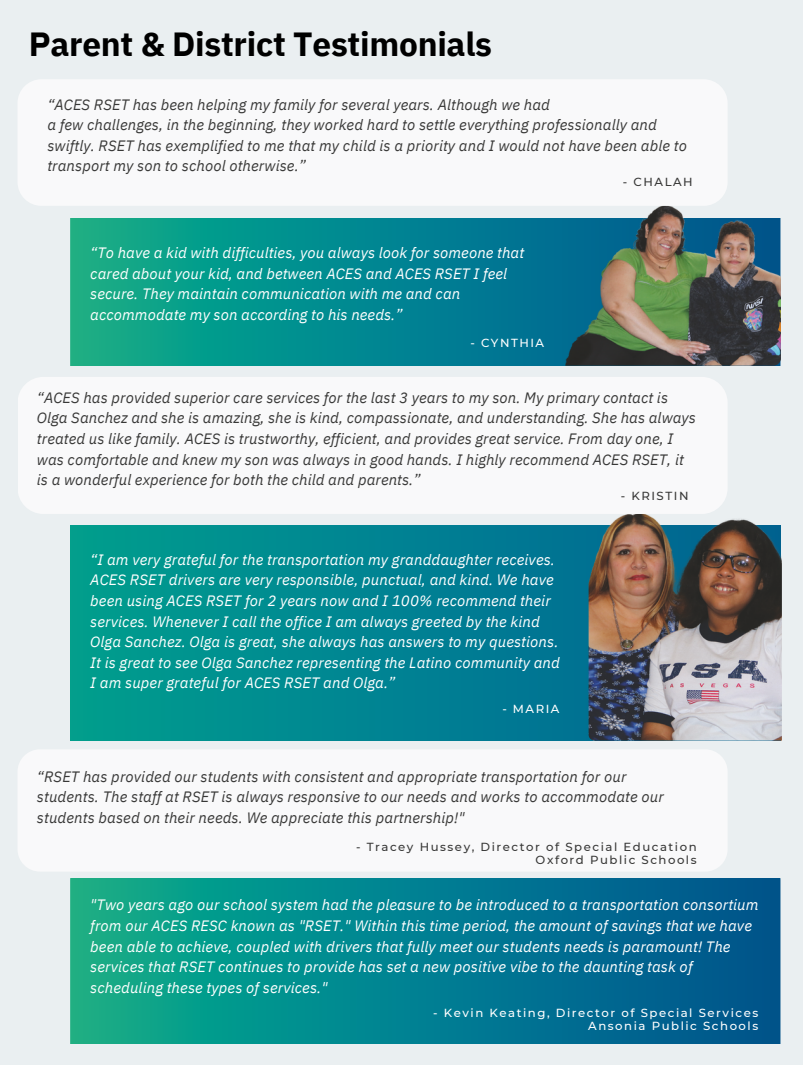
<style>
.page{position:relative;width:803px;height:1065px;background:#fff}
.page>*{position:absolute;margin:0;border:0;box-sizing:border-box;transform-origin:0 0}
.t1{font:700 33.38px "IBM Plex Sans";letter-spacing:-.01em;color:#000}
.t2{font:italic 15px/20.6px "IBM Plex Sans";letter-spacing:.005em;color:#fff}
.t3{font:italic 15px/20.6px "IBM Plex Sans";letter-spacing:.005em;color:#383837}
.t4{font:500 11.75px "Montserrat";letter-spacing:.13em;color:#383837}
.t5{font:500 11.75px "Montserrat";letter-spacing:.13em;color:#fff}
</style>
<div class="page">
<div style="left:0;top:0;width:802px;height:1065px;background:#eaeff1"></div>
<img style="left:71px;top:218px;width:710px;height:148px">
<img style="left:71px;top:525px;width:517px;height:215px">
<img style="left:557px;top:206px;width:223px;height:160px">
<img style="left:588px;top:504px;width:193px;height:237px">
<div style="left:18px;top:79px;width:709px;height:127px;background:#f9f9fa;border-radius:24px"></div>
<div style="left:18px;top:377px;width:709px;height:137px;background:#f9f9fa;border-radius:26px"></div>
<div style="left:18px;top:749px;width:709px;height:123px;background:#f9f9fa;border-radius:22px"></div>
<img style="left:71px;top:879px;width:710px;height:164px">
<p class="t1" style="left:29px;top:22px;width:465px">Parent &amp; District Testimonials</p>
<h3 class="t3" style="left:47px;top:94px;width:641px">“ACES RSET has been helping my family for several years. Although we had<br>a few challenges, in the beginning, they worked hard to settle everything professionally and swiftly. RSET has exemplified to me that my child is a priority and I would not have been able to transport my son to school otherwise.”</h3>
<p class="t4" style="left:622px;top:174px;width:71px">- CHALAH</p>
<p class="t2" style="left:90px;top:242px;width:435px">“To have a kid with difficulties, you always look for someone that cared about your kid, and between ACES and ACES RSET I feel secure. They maintain communication with me and can accommodate my son according to his needs.”</p>
<p class="t5" style="left:470px;top:335px;width:75px">- CYNTHIA</p>
<p class="t3" style="left:37px;top:387px;width:660px">“ACES has provided superior care services for the last 3 years to my son. My primary contact is Olga Sanchez and she is amazing, she is kind, compassionate, and understanding. She has always treated us like family. ACES is trustworthy, efficient, and provides great service. From day one, I was comfortable and knew my son was always in good hands. I highly recommend ACES RSET, it is a wonderful experience for both the child and parents.”</p>
<h2 class="t4" style="left:620px;top:488px;width:69px">- KRISTIN</h2>
<h2 class="t2" style="left:90px;top:549px;width:471px">“I am very grateful for the transportation my granddaughter receives.<br>ACES RSET drivers are very responsible, punctual, and kind. We have been using ACES RSET for 2 years now and I 100% recommend their services. Whenever I call the office I am always greeted by the kind Olga Sanchez. Olga is great, she always has answers to my questions.<br>It is great to see Olga Sanchez representing the Latino community and I am super grateful for ACES RSET and Olga.”</h2>
<h3 class="t5" style="left:502px;top:702px;width:59px">- MARIA</h3>
<h3 class="t3" style="left:37px;top:766px;width:628px">“RSET has provided our students with consistent and appropriate transportation for our students. The staff at RSET is always responsive to our needs and works to accommodate our students based on their needs. We appreciate this partnership!"</h3>
<h2 class="t4" style="left:356px;top:840px;width:342px">- Tracey Hussey, Director of Special Education</h2>
<h3 class="t4" style="left:535px;top:853px;width:162px">Oxford Public Schools</h3>
<p class="t2" style="left:90px;top:894px;width:669px">"Two years ago our school system had the pleasure to be introduced to a transportation consortium from our ACES RESC known as "RSET." Within this time period, the amount of savings that we have been able to achieve, coupled with drivers that fully meet our students needs is paramount! The services that RSET continues to provide has set a new positive vibe to the daunting task of scheduling these types of services."</p>
<p class="t5" style="left:433px;top:1006px;width:326px">- Kevin Keating, Director of Special Services</p>
<h2 class="t5" style="left:588px;top:1019px;width:171px">Ansonia Public Schools</h2>
</div>
